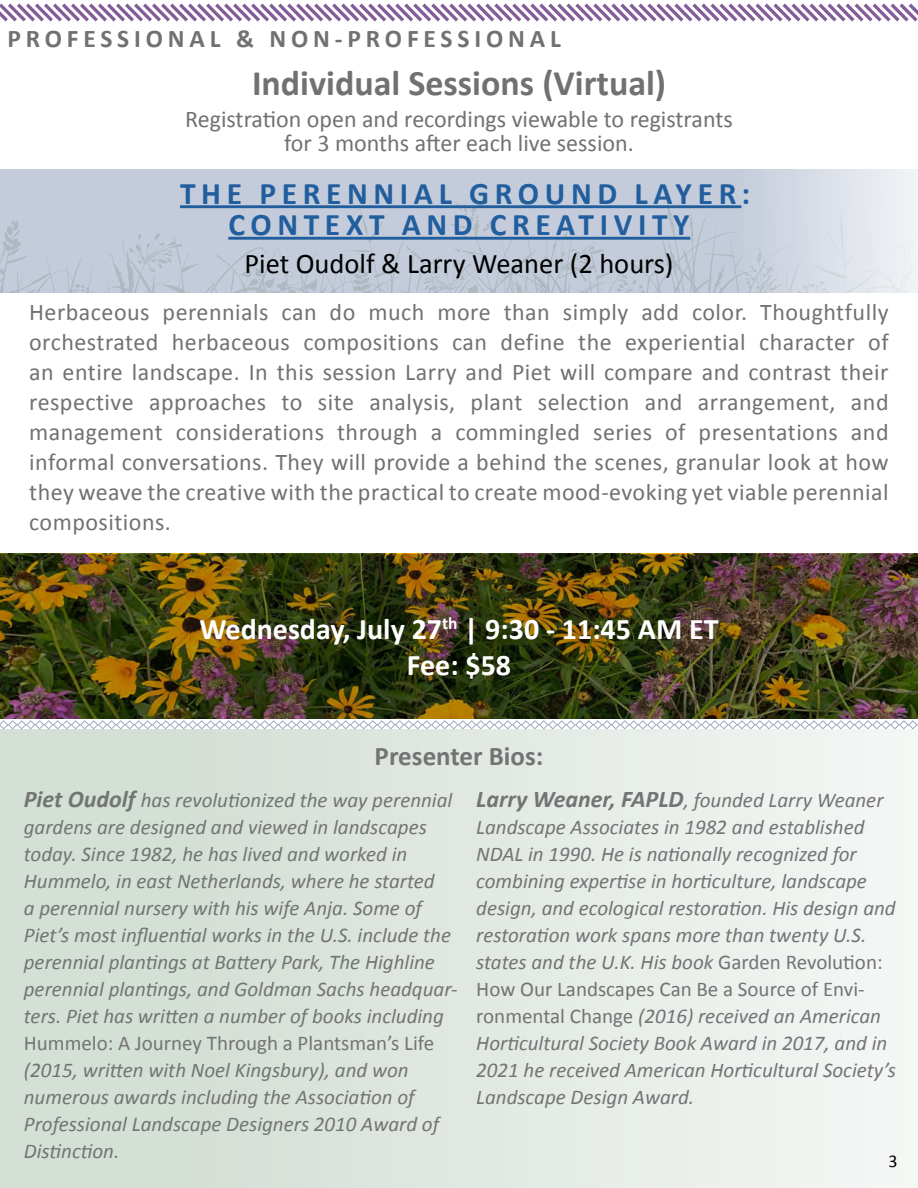
<style>
.page{position:relative;width:918px;height:1188px;background:#fff}
.page>*{position:absolute;margin:0;border:0;box-sizing:border-box;transform-origin:0 0}
.t1{font:700 36px "Calibri";color:#717173}
.t2{font:700 31.5px/31.5px "Calibri";letter-spacing:.18em;color:#215e9e;text-align:center}
.t3{font:700 30px/36px "Calibri";color:#fff;text-align:center}
.t4{font:28.5px "Calibri";color:#000}
.t5{font:700 27px "Calibri";color:#737474}
.t6{font:700 25.5px "Calibri";letter-spacing:.19em;color:#717173}
.t7{font:24px/30px "Calibri";color:#717173;text-align:justify}
.t8{font:italic 21px/27px "Calibri";color:#737474}
.t9{font:21px "Calibri";color:#737474}
.t10{font:18px "Calibri";color:#000}
.s1{font-weight:700;font-size:24px}
.s2{font-style:normal}
</style>
<div class="page">
<svg style="left:0;top:169px;width:918px;height:35px;background:#c8cfdc"></svg>
<svg style="left:0;top:204px;width:918px;height:88px;background:#c5cdda"></svg>
<svg style="left:570px;top:249px;width:7px;height:3px"></svg>
<svg style="left:579px;top:273px;width:8px;height:9px"></svg>
<svg style="left:739px;top:247px;width:35px;height:43px;background:#c4ccd8"></svg>
<svg style="left:425px;top:201px;width:69px;height:68px;background:#c0c8d7"></svg>
<svg style="left:405px;top:245px;width:9px;height:9px"></svg>
<svg style="left:362px;top:270px;width:10px;height:8px"></svg>
<svg style="left:618px;top:271px;width:29px;height:21px"></svg>
<svg style="left:264px;top:278px;width:11px;height:11px"></svg>
<div style="left:809px;top:210px;width:37px;height:82px;background:#dadfe8"></div>
<svg style="left:285px;top:269px;width:16px;height:15px"></svg>
<svg style="left:122px;top:235px;width:3px;height:19px"></svg>
<svg style="left:345px;top:249px;width:28px;height:5px"></svg>
<svg style="left:74px;top:282px;width:22px;height:10px"></svg>
<svg style="left:665px;top:195px;width:4px;height:10px"></svg>
<svg style="left:671px;top:215px;width:2px;height:7px"></svg>
<svg style="left:652px;top:228px;width:19px;height:24px"></svg>
<svg style="left:895px;top:275px;width:3px;height:5px"></svg>
<svg style="left:513px;top:268px;width:19px;height:24px"></svg>
<img style="left:0;top:554px;width:918px;height:165px">
<hr style="left:180px;top:205px;width:561px;height:3px;background:#215e9e">
<hr style="left:228px;top:237px;width:462px;height:3px;background:#215e9e">
<div style="left:0;top:729px;width:918px;height:459px;background:linear-gradient(to right,#cfdbd0,#f3f6f4)"></div>
<svg style="left:0;top:720px;width:918px;height:10px"></svg>
<svg style="left:0;top:3px;width:918px;height:19px"></svg>
<p class="t6" style="left:7px;top:22px;width:555px">PROFESSIONAL &amp; NON-PROFESSIONAL</p>
<h1 class="t1" style="left:252px;top:60px;width:416px">Individual Sessions (Virtual)</h1>
<p class="t7" style="left:185px;top:107px;width:549px;line-height:24px;text-align:center">Registration open and recordings viewable to registrants for 3 months after each live session.</p>
<h2 class="t2" style="left:180px;top:178px;width:572px">THE PERENNIAL GROUND LAYER:<br>CONTEXT AND CREATIVITY</h2>
<h3 class="t4" style="left:244px;top:246px;width:431px">Piet Oudolf &amp; Larry Weaner (2 hours)</h3>
<p class="t7" style="left:29px;top:297px;width:861px">Herbaceous perennials can do much more than simply add color. Thoughtfully orchestrated herbaceous compositions can define the experiential character of an entire landscape. In this session Larry and Piet will compare and contrast their respective approaches to site analysis, plant selection and arrangement, and management considerations through a commingled series of presentations and informal conversations. They will provide a behind the scenes, granular look at how they weave the creative with the practical to create mood-evoking yet viable perennial compositions.</p>
<h3 class="t3" style="left:199px;top:611px;width:521px">Wednesday, July 27<sup>th</sup> | 9:30 - 11:45 AM ET<br>Fee: $58</h3>
<p class="t5" style="left:375px;top:738px;width:170px">Presenter Bios:</p>
<p class="t8" style="left:476px;top:786px;width:421px"><span class="s1">Larry Weaner, FAPLD</span>, founded Larry Weaner Landscape Associates in 1982 and established NDAL in 1990. He is nationally recognized for combining expertise in horticulture, landscape design, and ecological restoration. His design and restoration work spans more than twenty U.S. states and the U.K. His book <span class="s2">Garden Revolution:<br>How Our Landscapes Can Be a Source of Envi&shy;ronmental Change</span> (2016) received an American Horticultural Society Book Award in 2017, and in 2021 he received American Horticultural Society’s Landscape Design Award.</p>
<p class="t8" style="left:24px;top:786px;width:435px"><span class="s1">Piet Oudolf</span> has revolutionized the way perennial gardens are designed and viewed in landscapes today. Since 1982, he has lived and worked in Hummelo, in east Netherlands, where he started<br>a perennial nursery with his wife Anja. Some of Piet’s most influential works in the U.S. include the perennial plantings at Battery Park, The Highline perennial plantings, and Goldman Sachs headquar&shy;ters. Piet has written a number of books including</p>
<p class="t9" style="left:24px;top:1030px;width:412px">Hummelo: A Journey Through a Plantsman’s Life</p>
<p class="t8" style="left:24px;top:1056px;width:417px">(2015, written with Noel Kingsbury), and won numerous awards including the Association of Professional Landscape Designers 2010 Award of Distinction.</p>
<p class="t10" style="left:888px;top:1149px;width:11px">3</p>
</div>
